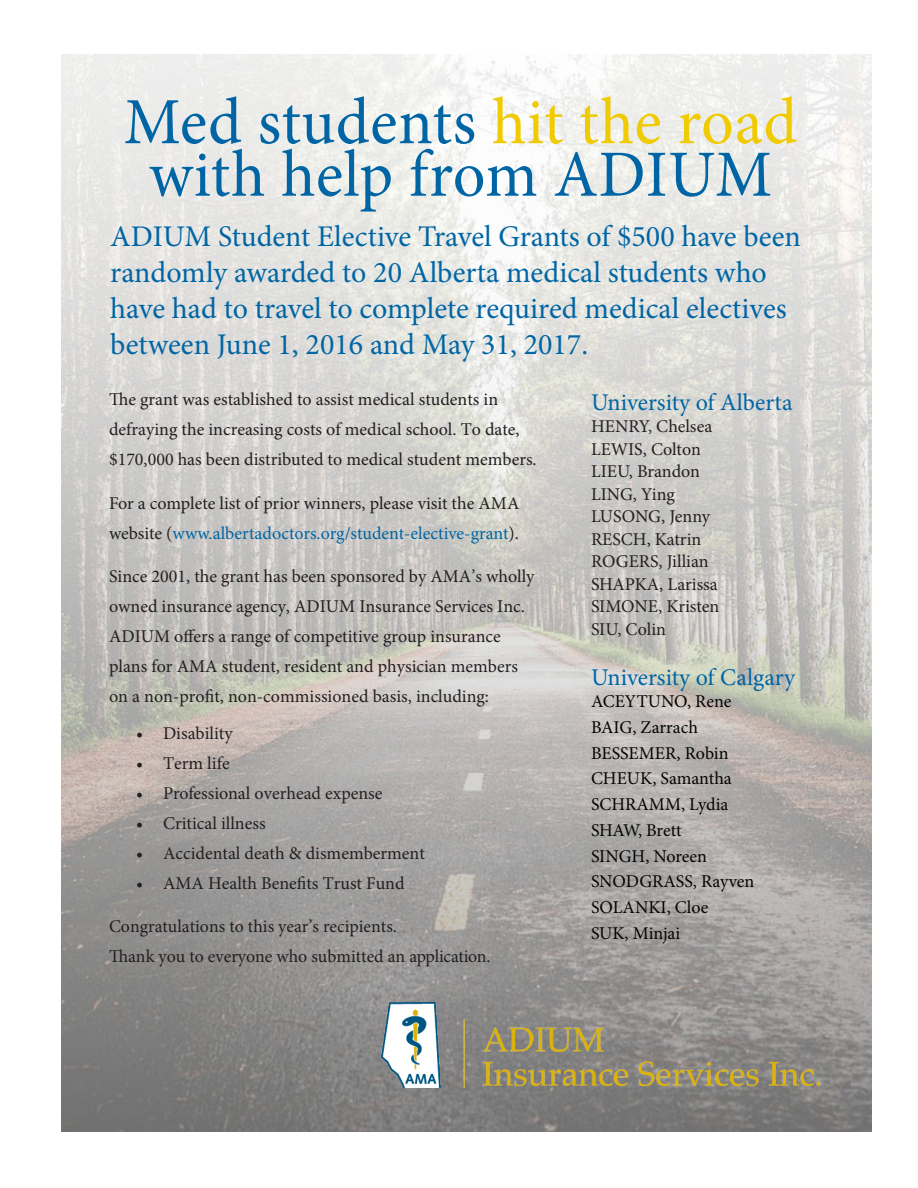
<style>
.page{position:relative;width:918px;height:1188px;background:#fff}
.page>*{position:absolute;margin:0;border:0;box-sizing:border-box;transform-origin:0 0}
.t1{font:66px/52.5px "Minion Pro";letter-spacing:.005em;color:#0065a4;text-align:center}
.Body_Text_Style{font:30px/36px "Minion Pro";color:#0065a4}
.Body_Text_Style-2{font:24px "Minion Pro";color:#0065a4}
.Body_Text_Style-3{font:18px/22.5px "Minion Pro";color:#231f20}
.Body_Text_Style-4{font:18px "Minion Pro";color:#040503}
.s1{color:#f0cb02}
.s2{color:#0065a4}
</style>
<div class="page">
<img style="left:62px;top:54px;width:810px;height:1078px">
<img style="left:375px;top:999px;width:451px;height:89px">
<p class="t1" style="left:124px;top:96px;width:675px">Med students <span class="s1">hit the road </span>with help from ADIUM</p>
<p class="Body_Text_Style" style="left:110px;top:218px;width:692px">ADIUM Student Elective Travel Grants of $500 have been randomly awarded to 20 Alberta medical students who have had to travel to complete required medical electives between June 1, 2016 and May 31, 2017.</p>
<p class="Body_Text_Style-3" style="left:109px;top:385px;width:429px;line-height:30px">The grant was established to assist medical students in defraying the increasing costs of medical school. To date, $170,000 has been distributed to medical student members.</p>
<p class="Body_Text_Style-3" style="left:109px;top:488px;width:412px;line-height:30px">For a complete list of prior winners, please visit the AMA website (<span class="s2">www.albertadoctors.org/student-elective-grant</span>).</p>
<p class="Body_Text_Style-3" style="left:109px;top:562px;width:427px;line-height:30px">Since 2001, the grant has been sponsored by AMA’s wholly owned insurance agency, ADIUM Insurance Services Inc.<br>ADIUM offers a range of competitive group insurance plans for AMA student, resident and physician members on a non-profit, non‑commissioned basis, including:</p>
<p class="Body_Text_Style-3" style="left:136px;top:722px;width:98px">• Disability</p>
<p class="Body_Text_Style-3" style="left:136px;top:752px;width:95px">• Term life</p>
<p class="Body_Text_Style-3" style="left:136px;top:782px;width:248px">• Professional overhead expense</p>
<p class="Body_Text_Style-3" style="left:136px;top:812px;width:131px">• Critical illness</p>
<p class="Body_Text_Style-3" style="left:136px;top:842px;width:290px">• Accidental death &amp; dismemberment</p>
<p class="Body_Text_Style-3" style="left:136px;top:872px;width:270px">• AMA Health Benefits Trust Fund</p>
<p class="Body_Text_Style-3" style="left:109px;top:912px;width:383px;line-height:30px">Congratulations to this year’s recipients.<br>Thank you to everyone who submitted an application.</p>
<p class="Body_Text_Style-2" style="left:591px;top:386px;width:203px">University of Alberta</p>
<p class="Body_Text_Style-3" style="left:591px;top:415px;width:130px">HENRY, Chelsea<br>LEWIS, Colton<br>LIEU, Brandon<br>LING, Ying<br>LUSONG, Jenny<br>RESCH, Katrin<br>ROGERS, Jillian<br>SHAPKA, Larissa<br>SIMONE, Kristen<br>SIU, Colin</p>
<p class="Body_Text_Style-2" style="left:591px;top:661px;width:206px">University of Calgary</p>
<p class="Body_Text_Style-4" style="left:591px;top:689px;width:142px">ACEYTUNO, Rene</p>
<p class="Body_Text_Style-4" style="left:591px;top:715px;width:108px">BAIG, Zarrach</p>
<p class="Body_Text_Style-4" style="left:591px;top:741px;width:139px">BESSEMER, Robin</p>
<p class="Body_Text_Style-4" style="left:591px;top:767px;width:142px">CHEUK, Samantha</p>
<p class="Body_Text_Style-4" style="left:591px;top:792px;width:139px">SCHRAMM, Lydia</p>
<p class="Body_Text_Style-4" style="left:591px;top:818px;width:92px">SHAW, Brett</p>
<p class="Body_Text_Style-4" style="left:591px;top:844px;width:118px">SINGH, Noreen</p>
<p class="Body_Text_Style-4" style="left:591px;top:869px;width:165px">SNODGRASS, Rayven</p>
<p class="Body_Text_Style-4" style="left:591px;top:895px;width:119px">SOLANKI, Cloe</p>
<p class="Body_Text_Style-4" style="left:591px;top:921px;width:91px">SUK, Minjai</p>
</div>
